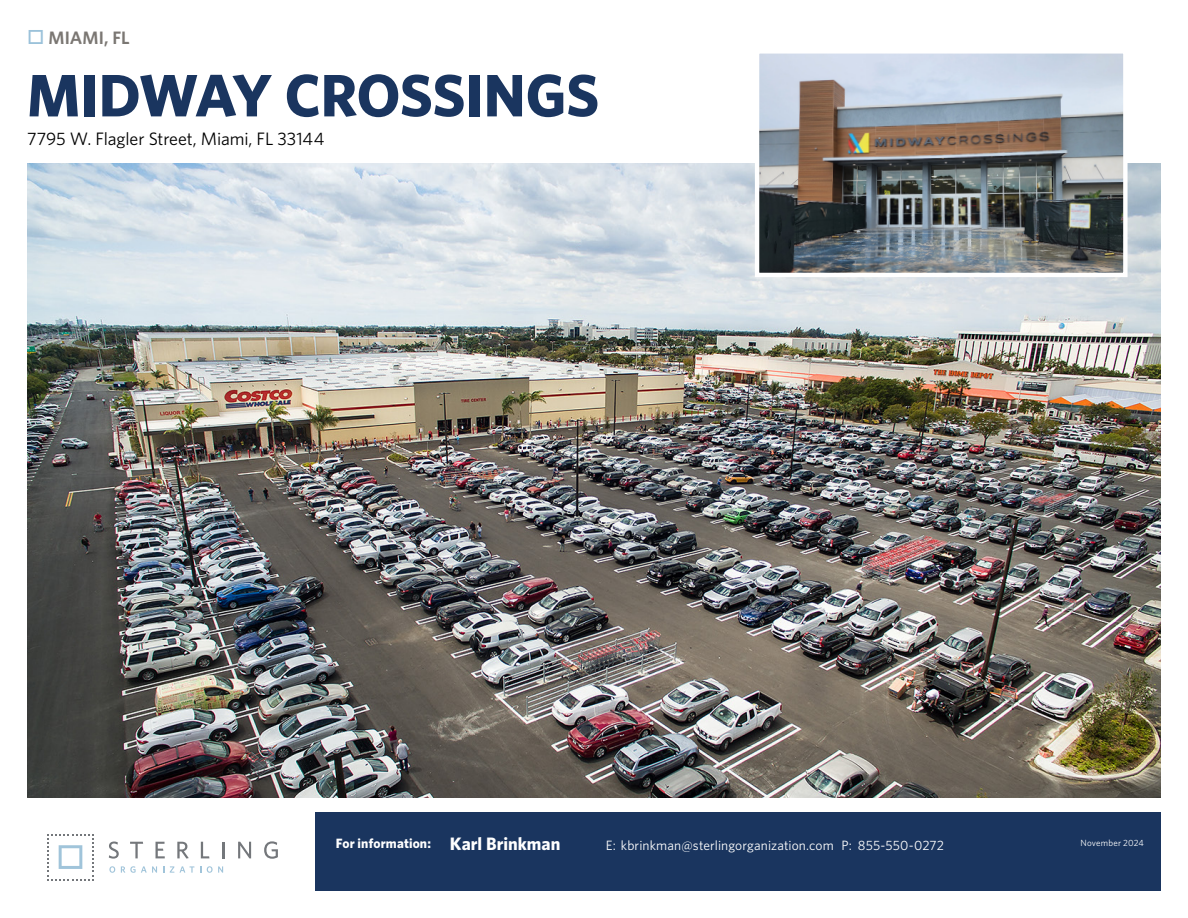
<style>
.page{position:relative;width:1188px;height:918px;background:#fff}
.page>*{position:absolute;margin:0;border:0;box-sizing:border-box;transform-origin:0 0}
.t1{font:700 60px "Whitney";letter-spacing:-.005em;color:#1a355f}
.t2{font:18px "Whitney";letter-spacing:-.005em;color:#000}
.t3{font:600 18px "Whitney";letter-spacing:.005em;color:#7b7773}
.t4{font:13.5px "Whitney";letter-spacing:.01em;color:#fff}
.t5{font:700 13.5px "Whitney";letter-spacing:.01em;color:#fff}
.t6{font:9px "Whitney";letter-spacing:.025em;color:#fff}
.s1{color:#9bc2da}
.s2{font-size:18px}
</style>
<div class="page">
<img style="left:27px;top:163px;width:1134px;height:634px">
<img style="left:760px;top:54px;width:363px;height:218px">
<div style="left:755px;top:49px;width:373px;height:228px;border:4px solid #fff"></div>
<div style="left:315px;top:813px;width:846px;height:78px;background:#1a355f"></div>
<svg style="left:109px;top:842px;width:10px;height:17px"></svg>
<svg style="left:130px;top:842px;width:13px;height:16px"></svg>
<svg style="left:156px;top:842px;width:9px;height:16px"></svg>
<svg style="left:177px;top:842px;width:12px;height:17px"></svg>
<svg style="left:201px;top:842px;width:8px;height:16px"></svg>
<svg style="left:222px;top:842px;width:2px;height:16px"></svg>
<svg style="left:238px;top:842px;width:13px;height:16px"></svg>
<svg style="left:264px;top:841px;width:14px;height:18px"></svg>
<svg style="left:109px;top:866px;width:6px;height:7px"></svg>
<svg style="left:121px;top:866px;width:36px;height:7px"></svg>
<svg style="left:170px;top:866px;width:31px;height:7px"></svg>
<svg style="left:207px;top:866px;width:16px;height:7px"></svg>
<svg style="left:47px;top:834px;width:47px;height:46px"></svg>
<h2 class="t3" style="left:27px;top:26px;width:104px"><span class="s1">□</span> MIAMI, FL</h2>
<h1 class="t1" style="left:27px;top:55px;width:574px">MIDWAY CROSSINGS</h1>
<h2 class="t2" style="left:27px;top:127px;width:299px">7795 W. Flagler Street, Miami, FL 33144</h2>
<p class="t5" style="left:336px;top:835px;width:226px">For information: <span class="s2">Karl Brinkman</span></p>
<p class="t6" style="left:1080px;top:837px;width:65px">November 2024</p>
<p class="t4" style="left:606px;top:836px;width:340px">E: kbrinkman@sterlingorganization.com P: 855-550-0272</p>
</div>
